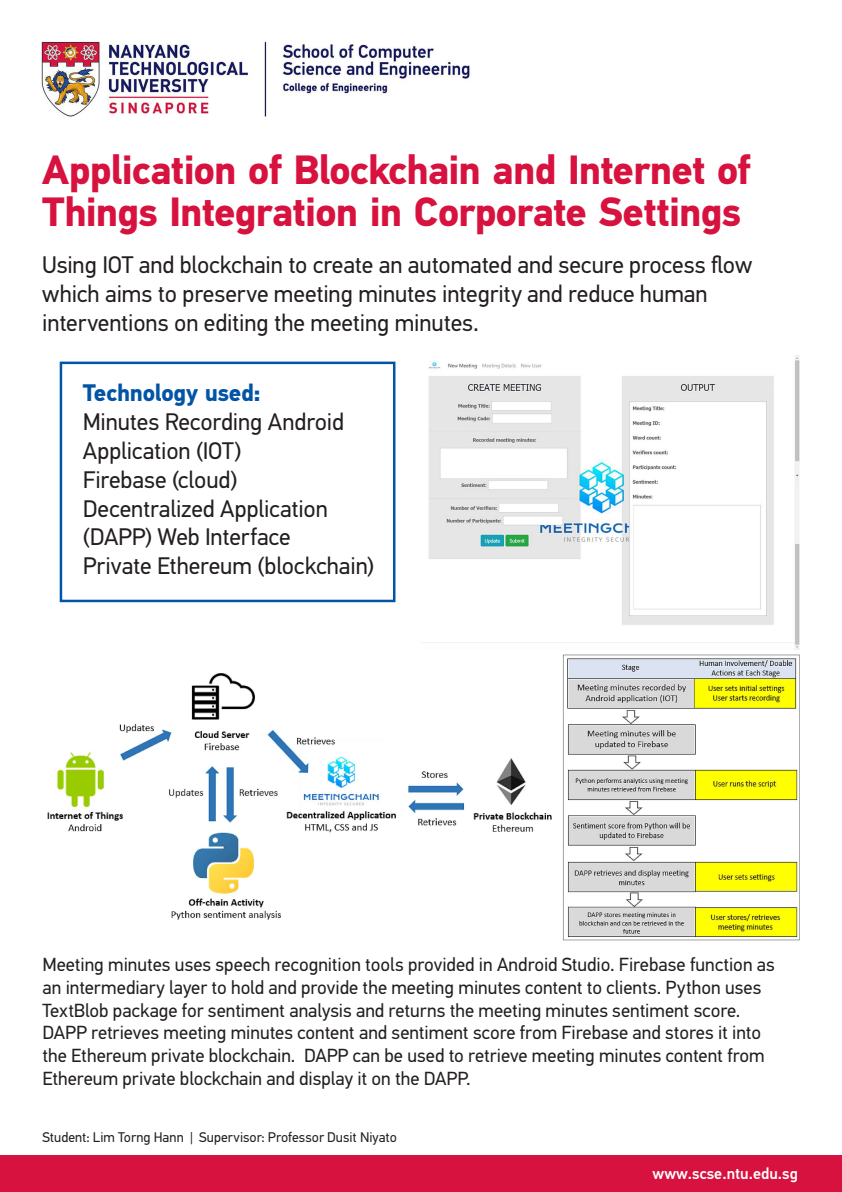
<style>
.page{position:relative;width:842px;height:1192px;background:#fff}
.page>*{position:absolute;margin:0;border:0;box-sizing:border-box;transform-origin:0 0}
.t1{font:700 41px/42.5px "PF Din Text Universal";letter-spacing:-.02em;color:#d7123e}
.t2{font:24px/28.8px "PF Din Text Universal";letter-spacing:-.005em;color:#231f20}
.t3{font:700 24px "PF Din Text Universal";letter-spacing:-.015em;color:#0154a6}
.t4{font:19px/22.8px "PF Din Text Universal";color:#231f20}
.t5{font:500 16px "PF Din Text Universal";color:#fff}
.t6{font:14px "PF Din Text Universal";color:#231f20}
</style>
<div class="page">
<img style="left:41px;top:41px;width:429px;height:79px">
<div style="left:0;top:1155px;width:842px;height:37px;background:#d7123e"></div>
<img style="left:47px;top:654px;width:753px;height:287px">
<img style="left:421px;top:355px;width:379px;height:295px">
<div style="left:60px;top:362px;width:335px;height:240px;border:2px solid #0154a6"></div>
<h1 class="t1" style="left:42px;top:151px;width:710px">Application of Blockchain and Internet of<br>Things Integration in Corporate Settings</h1>
<p class="t2" style="left:42px;top:252px;width:711px">Using IOT and blockchain to create an automated and secure process flow which aims to preserve meeting minutes integrity and reduce human interventions on editing the meeting minutes.</p>
<p class="t3" style="left:83px;top:377px;width:179px">Technology used:</p>
<p class="t2" style="left:83px;top:409px;width:293px">Minutes Recording Android<br>Application (IOT)<br>Firebase (cloud)<br>Decentralized Application (DAPP) Web Interface<br>Private Ethereum (blockchain)</p>
<p class="t4" style="left:43px;top:954px;width:734px">Meeting minutes uses speech recognition tools provided in Android Studio. Firebase function as an intermediary layer to hold and provide the meeting minutes content to clients. Python uses TextBlob package for sentiment analysis and returns the meeting minutes sentiment score.<br>DAPP retrieves meeting minutes content and sentiment score from Firebase and stores it into the Ethereum private blockchain. DAPP can be used to retrieve meeting minutes content from Ethereum private blockchain and display it on the DAPP.</p>
<p class="t6" style="left:43px;top:1129px;width:356px">Student: Lim Torng Hann | Supervisor: Professor Dusit Niyato</p>
<p class="t5" style="left:653px;top:1164px;width:147px">www.scse.ntu.edu.sg</p>
</div>
